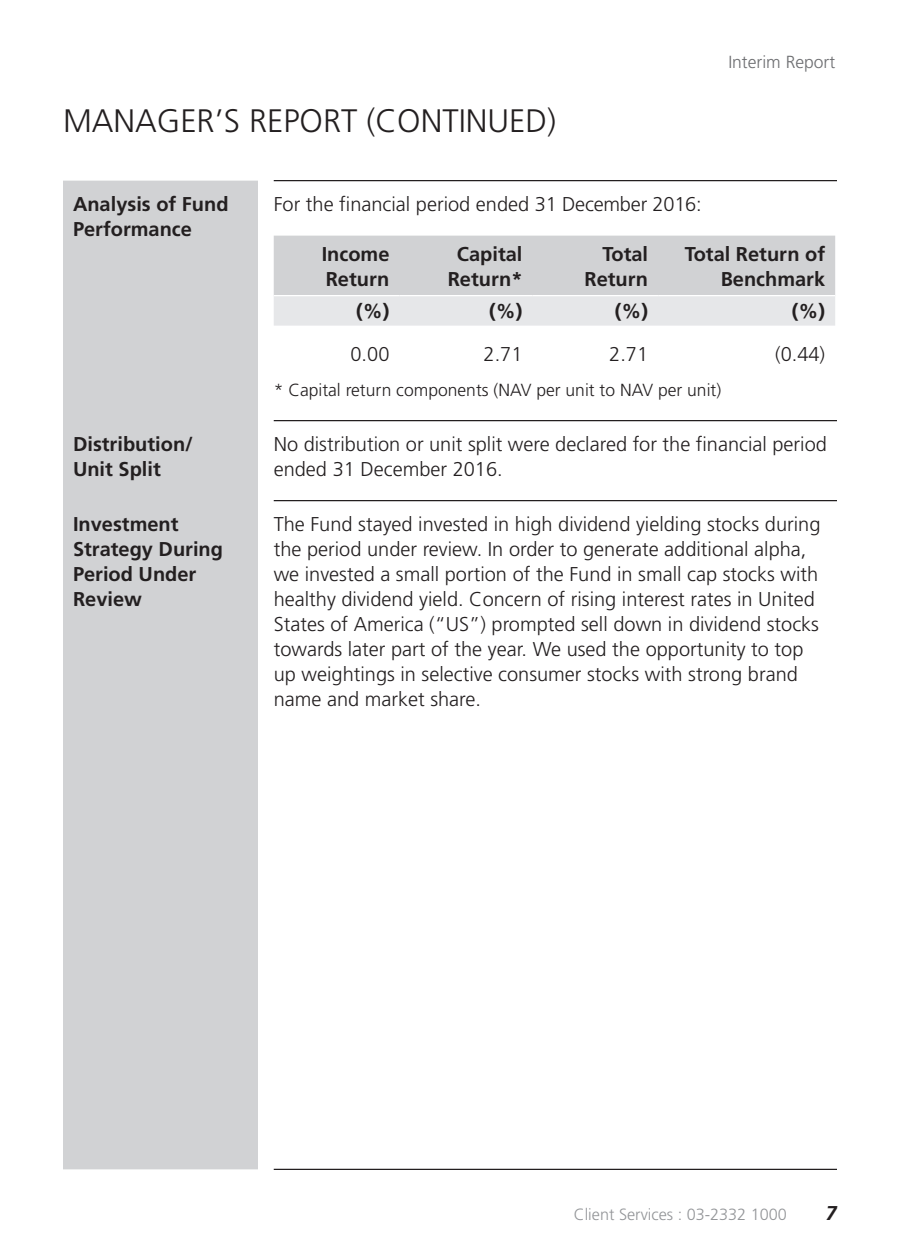
<style>
.page{position:relative;width:900px;height:1260px;background:#fff}
.page>*{position:absolute;margin:0;border:0;box-sizing:border-box;transform-origin:0 0}
.Headline{font:300 32.5px "Frutiger";color:#231f20}
.body_text{font:300 20px/25px "Frutiger";color:#231f20}
.body_text-2{font:700 20px/25px "Frutiger";color:#231f20}
.t1{font:italic 700 20px "Frutiger";color:#231f20}
.body_text-3{font:300 17.5px "Frutiger";color:#231f20}
.t2{font:300 17.5px "Frutiger";color:#6c6d70}
.t3{font:300 16.25px "Frutiger";color:#939598}
</style>
<div class="page">
<div style="left:63px;top:181px;width:195px;height:988px;background:#d1d2d4"></div>
<hr style="left:274px;top:500px;width:563px;height:1px;background:#231f20">
<hr style="left:274px;top:1169px;width:563px;height:1px;background:#231f20">
<hr style="left:274px;top:420px;width:563px;height:1px;background:#231f20">
<hr style="left:274px;top:180px;width:563px;height:1px;background:#231f20">
<svg style="left:274px;top:236px;width:561px;height:90px;background:#d8d9db"></svg>
<hr style="left:274px;top:295px;width:125px;height:1px;background:#fff">
<hr style="left:399px;top:295px;width:134px;height:1px;background:#fff">
<hr style="left:532px;top:295px;width:126px;height:1px;background:#fff">
<hr style="left:658px;top:295px;width:177px;height:1px;background:#fff">
<p class="Headline" style="left:63px;top:103px;width:495px">MANAGER’S REPORT (CONTINUED)</p>
<p class="t2" style="left:728px;top:52px;width:108px">Interim Report</p>
<p class="body_text-2" style="left:73px;top:191px;width:157px">Analysis of Fund<br>Performance</p>
<p class="body_text" style="left:274px;top:191px;width:430px">For the financial period ended 31 December 2016:</p>
<p class="body_text-2" style="left:322px;top:241px;width:69px">Income<br>Return</p>
<p class="body_text-2" style="left:448px;top:241px;width:76px;text-align:center">Capital<br>Return*</p>
<p class="body_text-2" style="left:585px;top:241px;width:65px;text-align:right">Total<br>Return</p>
<p class="body_text-2" style="left:685px;top:241px;width:142px;text-align:right">Total Return of<br>Benchmark</p>
<p class="body_text-2" style="left:356px;top:298px;width:35px">(%)</p>
<p class="body_text-2" style="left:489px;top:298px;width:35px">(%)</p>
<p class="body_text-2" style="left:615px;top:298px;width:35px">(%)</p>
<p class="body_text-2" style="left:792px;top:298px;width:35px">(%)</p>
<p class="body_text" style="left:351px;top:341px;width:40px">0.00</p>
<p class="body_text" style="left:484px;top:341px;width:40px">2.71</p>
<p class="body_text" style="left:609px;top:341px;width:40px">2.71</p>
<p class="body_text" style="left:775px;top:341px;width:52px">(0.44)</p>
<p class="body_text-3" style="left:274px;top:380px;width:449px">* Capital return components (NAV per unit to NAV per unit)</p>
<p class="body_text-2" style="left:73px;top:431px;width:121px">Distribution/<br>Unit Split</p>
<p class="body_text" style="left:274px;top:431px;width:555px">No distribution or unit split were declared for the financial period ended 31 December 2016.</p>
<p class="body_text-2" style="left:73px;top:511px;width:152px">Investment<br>Strategy During<br>Period Under<br>Review</p>
<p class="body_text" style="left:274px;top:511px;width:548px">The Fund stayed invested in high dividend yielding stocks during the period under review. In order to generate additional alpha, we invested a small portion of the Fund in small cap stocks with healthy dividend yield. Concern of rising interest rates in United States of America (“US”) prompted sell down in dividend stocks towards later part of the year. We used the opportunity to top up weightings in selective consumer stocks with strong brand name and market share.</p>
<p class="t3" style="left:574px;top:1205px;width:215px">Client Services : 03-2332 1000</p>
<p class="t1" style="left:826px;top:1201px;width:13px">7</p>
</div>
